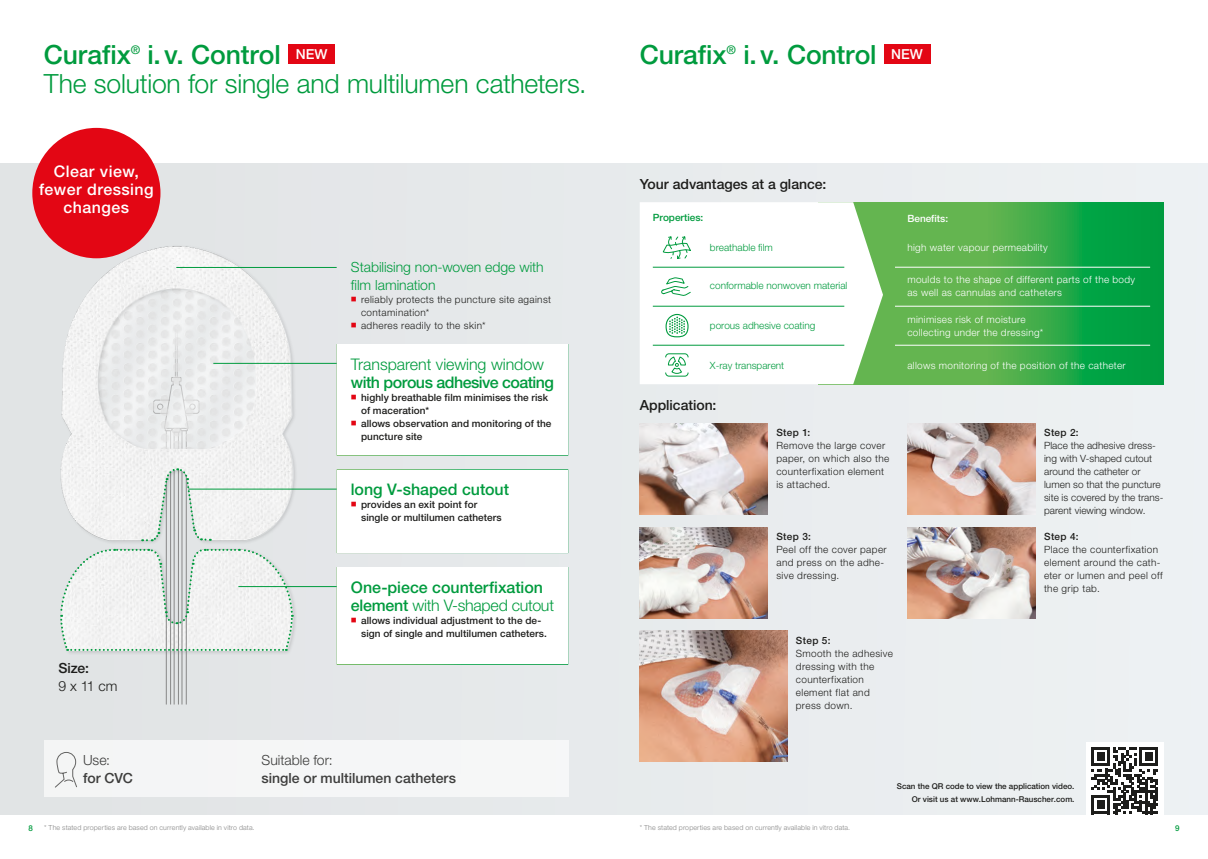
<style>
.page{position:relative;width:1208px;height:859px;background:#fff}
.page>*{position:absolute;margin:0;border:0;box-sizing:border-box;transform-origin:0 0}
.t1{font:300 26.5px/29px "Helvetica Neue LT Pro";letter-spacing:-.005em;color:#009b3e}
.t2{font:500 26.5px "Helvetica Neue LT Pro";letter-spacing:-.005em;color:#009b3e}
.t3{font:500 16px/18px "Helvetica Neue LT Pro";letter-spacing:-.005em;color:#009b3e}
.t4{font:500 16px/18px "Helvetica Neue LT Pro";letter-spacing:.03em;color:#fff;text-align:center}
.t5{font:500 16px "Helvetica Neue LT Pro";letter-spacing:-.035em;color:#009b3e}
.t6{font:300 16px "Helvetica Neue LT Pro";letter-spacing:-.005em;color:#009b3e}
.t7{font:300 14px/18px "Helvetica Neue LT Pro";letter-spacing:-.005em;color:#009b3e}
.t8{font:500 14px "Helvetica Neue LT Pro";color:#1d1d1b}
.t9{font:500 14px "Helvetica Neue LT Pro";color:#3d3d3c}
.t10{font:300 14px "Helvetica Neue LT Pro";letter-spacing:-.005em;color:#3d3d3c}
.t11{font:300 14px "Helvetica Neue LT Pro";color:#1d1d1b}
.t12{font:300 10px/13px "Helvetica Neue LT Pro";letter-spacing:.035em;color:#1d1d1b}
.t13{font:500 10px/13px "Helvetica Neue LT Pro";letter-spacing:.005em;color:#1d1d1b}
.t14{font:300 10px/13px "Helvetica Neue LT Pro";letter-spacing:.03em;color:#fff}
.t15{font:300 10px/13px "Helvetica Neue LT Pro";letter-spacing:.005em;color:#1d1d1b}
.t16{font:300 10px "Helvetica Neue LT Pro";color:#009b3e}
.t17{font:500 10px "Helvetica Neue LT Pro";color:#009b3e}
.t18{font:500 10px "Helvetica Neue LT Pro";color:#fff}
.t19{font:500 8px/13px "Helvetica Neue LT Pro";color:#1d1d1b;text-align:right}
.t20{font:500 8px "Helvetica Neue LT Pro";color:#009b3e}
.t21{font:300 7px "Helvetica Neue LT Pro";letter-spacing:.02em;color:#878787}
.s1{font-weight:500}
.s2{color:#e30614}
.s3{font-weight:300}
</style>
<div class="page">
<div style="left:0;top:163px;width:1208px;height:652px;background:#e7ebed"></div>
<div style="left:44px;top:740px;width:524px;height:57px;background:#f5f6f7"></div>
<svg style="left:883px;top:202px;width:280px;height:182px;background:#3bac4a"></svg>
<svg style="left:640px;top:202px;width:243px;height:182px;background:#f3f9f2"></svg>
<hr style="left:653px;top:267px;width:191px;height:1px;background:#009b3e">
<hr style="left:895px;top:267px;width:255px;height:1px;background:#fff">
<hr style="left:653px;top:306px;width:191px;height:1px;background:#009b3e">
<hr style="left:895px;top:306px;width:255px;height:1px;background:#fff">
<hr style="left:653px;top:345px;width:191px;height:1px;background:#009b3e">
<hr style="left:895px;top:345px;width:255px;height:1px;background:#fff">
<div style="left:288px;top:44px;width:47px;height:20px;background:#e30614"></div>
<div style="left:884px;top:44px;width:46px;height:20px;background:#e30614"></div>
<img style="left:54px;top:241px;width:258px;height:253px">
<img style="left:639px;top:423px;width:129px;height:91px">
<img style="left:639px;top:527px;width:129px;height:91px">
<img style="left:907px;top:423px;width:128px;height:91px">
<img style="left:907px;top:527px;width:128px;height:91px">
<img style="left:640px;top:631px;width:147px;height:130px">
<svg style="left:55px;top:751px;width:22px;height:37px"></svg>
<div style="left:32px;top:128px;width:128px;height:130px;background:#e30614;border-radius:50%"></div>
<div style="left:337px;top:469px;width:231px;height:84px;background:#fff;border:1px solid #fff"></div>
<div style="left:337px;top:344px;width:231px;height:112px;background:#fff;border:1px solid #fff"></div>
<div style="left:337px;top:567px;width:231px;height:98px;background:#fff;border:1px solid #fff"></div>
<svg style="left:59px;top:292px;width:235px;height:413px"></svg>
<svg style="left:660px;top:277px;width:31px;height:21px"></svg>
<svg style="left:662px;top:236px;width:30px;height:23px"></svg>
<div style="left:665px;top:314px;width:23px;height:23px;border:1px solid #009b3e;border-radius:50%"></div>
<svg style="left:669px;top:317px;width:16px;height:17px"></svg>
<svg style="left:664px;top:353px;width:25px;height:24px"></svg>
<div style="left:1085px;top:742px;width:78px;height:77px;background:#fff"></div>
<svg style="left:1091px;top:747px;width:67px;height:67px"></svg>
<hr style="left:189px;top:489px;width:148px;height:1px;background:#009b3e">
<hr style="left:238px;top:586px;width:99px;height:1px;background:#009b3e">
<hr style="left:176px;top:267px;width:161px;height:1px;background:#009b3e">
<hr style="left:213px;top:363px;width:124px;height:1px;background:#009b3e">
<h1 class="t1" style="left:44px;top:40px;width:544px"><span class="s1">Curafix</span><sup>®</sup> <span class="s1">i.v. Control</span> <sup>NEW<br></sup>The solution for single and multilumen catheters.</h1>
<h1 class="t2" style="left:640px;top:39px;width:285px">Curafix<sup>®</sup> i.v. Control <sup>NEW</sup></h1>
<h2 class="t4" style="left:39px;top:162px;width:116px">Clear view, fewer dressing changes</h2>
<h3 class="t8" style="left:58px;top:660px;width:32px">Size:</h3>
<h3 class="t11" style="left:58px;top:678px;width:60px">9 x 11 cm</h3>
<h3 class="t10" style="left:83px;top:751px;width:28px">Use:</h3>
<h3 class="t9" style="left:83px;top:769px;width:51px">for CVC</h3>
<h3 class="t7" style="left:351px;top:258px;width:194px">Stabilising non-woven edge with film lamination</h3>
<p class="t12" style="left:361px;top:293px;width:191px;text-indent:-10px"><span class="s2">■</span> reliably protects the puncture site against contamination*</p>
<p class="t12" style="left:351px;top:319px;width:136px"><span class="s2">■</span> adheres readily to the skin*</p>
<h2 class="t6" style="left:351px;top:354px;width:194px">Transparent viewing window</h2>
<h2 class="t5" style="left:351px;top:373px;width:205px">with porous adhesive coating</h2>
<p class="t13" style="left:361px;top:391px;width:189px;text-indent:-10px"><span class="s2">■</span> highly breathable film minimises the risk of maceration*</p>
<p class="t13" style="left:361px;top:417px;width:192px;text-indent:-10px"><span class="s2">■</span> allows observation and monitoring of the puncture site</p>
<h2 class="t3" style="left:351px;top:480px;width:160px">long V-shaped cutout</h2>
<p class="t13" style="left:361px;top:498px;width:142px;text-indent:-10px"><span class="s2">■</span> provides an exit point for single or multilumen catheters</p>
<h2 class="t3" style="left:351px;top:578px;width:205px">One-piece counterfixation element <span class="s3">with V-shaped cutout</span></h2>
<p class="t13" style="left:361px;top:613px;width:187px;text-indent:-10px"><span class="s2">■</span> allows individual adjustment to the de&shy;sign of single and multilumen catheters.</p>
<h3 class="t10" style="left:262px;top:751px;width:73px">Suitable for:</h3>
<h3 class="t9" style="left:262px;top:769px;width:196px">single or multilumen catheters</h3>
<h3 class="t8" style="left:639px;top:176px;width:188px">Your advantages at a glance:</h3>
<p class="t17" style="left:653px;top:212px;width:52px">Properties:</p>
<p class="t18" style="left:907px;top:213px;width:42px">Benefits:</p>
<p class="t16" style="left:710px;top:242px;width:64px">breathable film</p>
<p class="t16" style="left:710px;top:280px;width:139px">conformable nonwoven material</p>
<p class="t16" style="left:710px;top:320px;width:107px">porous adhesive coating</p>
<p class="t16" style="left:710px;top:359px;width:76px">X-ray transparent</p>
<h3 class="t8" style="left:639px;top:397px;width:78px">Application:</h3>
<p class="t13" style="left:776px;top:426px;width:35px">Step 1:</p>
<p class="t12" style="left:776px;top:439px;width:114px">Remove the large cover paper, on which also the counterfixation element is attached.</p>
<p class="t13" style="left:776px;top:530px;width:36px">Step 3:</p>
<p class="t12" style="left:776px;top:543px;width:112px">Peel off the cover paper and press on the adhe&shy;sive dressing.</p>
<p class="t14" style="left:907px;top:241px;width:142px">high water vapour permeability</p>
<p class="t14" style="left:907px;top:273px;width:229px">moulds to the shape of different parts of the body as well as cannulas and catheters</p>
<p class="t14" style="left:907px;top:312px;width:137px">minimises risk of moisture collecting under the dressing*</p>
<p class="t14" style="left:907px;top:358px;width:220px">allows monitoring of the position of the catheter</p>
<p class="t13" style="left:1044px;top:426px;width:36px">Step 2:</p>
<p class="t15" style="left:1044px;top:439px;width:121px">Place the adhesive dress&shy;ing with V-shaped cutout around the catheter or lumen so that the puncture site is covered by the trans&shy;parent viewing window.</p>
<p class="t13" style="left:1044px;top:530px;width:36px">Step 4:</p>
<p class="t12" style="left:1044px;top:543px;width:120px">Place the counterfixation element around the cath&shy;eter or lumen and peel off the grip tab.</p>
<p class="t13" style="left:796px;top:634px;width:36px">Step 5:</p>
<p class="t12" style="left:796px;top:647px;width:99px">Smooth the adhesive dressing with the counterfixation element flat and press down.</p>
<p class="t19" style="left:897px;top:780px;width:179px">Scan the QR code to view the application video.<br>Or visit us at www.Lohmann-Rauscher.com.</p>
<p class="t21" style="left:44px;top:823px;width:212px">* The stated properties are based on currently available in vitro data.</p>
<p class="t21" style="left:640px;top:823px;width:212px">* The stated properties are based on currently available in vitro data.</p>
<p class="t20" style="left:28px;top:823px;width:6px">8</p>
<p class="t20" style="left:1175px;top:823px;width:6px">9</p>
</div>
